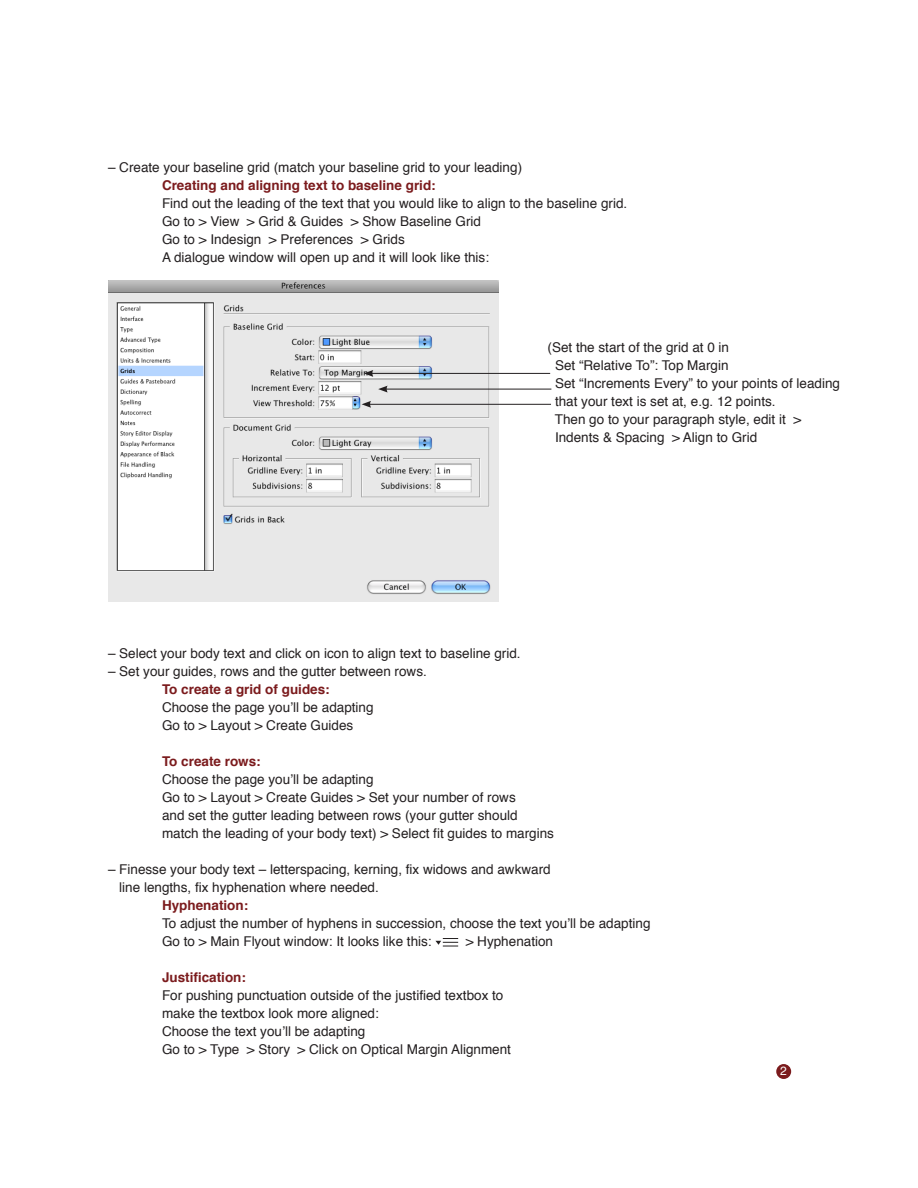
<style>
.page{position:relative;width:918px;height:1188px;background:#fff}
.page>*{position:absolute;margin:0;border:0;box-sizing:border-box;transform-origin:0 0}
.t1{font:13.5px/18px "Helvetica";color:#231f20}
.t2{font:700 13.5px "Helvetica";color:#7b1b1d}
.t3{font:12px "Helvetica";color:#fff}
</style>
<div class="page">
<div style="left:776px;top:1064px;width:15px;height:15px;background:#7b1b1d;border-radius:50%"></div>
<img style="left:108px;top:280px;width:390px;height:322px">
<svg style="left:435px;top:938px;width:23px;height:9px"></svg>
<hr style="left:371px;top:373px;width:179px;height:1px;background:#231f20">
<svg style="left:364px;top:370px;width:9px;height:7px"></svg>
<hr style="left:385px;top:389px;width:166px;height:1px;background:#231f20">
<svg style="left:378px;top:386px;width:10px;height:7px"></svg>
<hr style="left:369px;top:404px;width:182px;height:1px;background:#231f20">
<svg style="left:362px;top:401px;width:9px;height:7px"></svg>
<p class="t1" style="left:108px;top:158px;width:416px">– Create your baseline grid (match your baseline grid to your leading)</p>
<p class="t2" style="left:162px;top:173px;width:275px">Creating and aligning text to baseline grid:</p>
<p class="t1" style="left:162px;top:194px;width:467px">Find out the leading of the text that you would like to align to the baseline grid.<br>Go to &gt; View &gt; Grid &amp; Guides &gt; Show Baseline Grid<br>Go to &gt; Indesign &gt; Preferences &gt; Grids<br>A dialogue window will open up and it will look like this:</p>
<p class="t1" style="left:555px;top:338px;width:287px;text-indent:-7px">(Set the start of the grid at 0 in<br>Set “Relative To”: Top Margin<br>Set “Increments Every” to your points of leading that your text is set at, e.g. 12 points.<br>Then go to your paragraph style, edit it &gt; Indents &amp; Spacing &gt; Align to Grid</p>
<p class="t1" style="left:108px;top:644px;width:414px">– Select your body text and click on icon to align text to baseline grid.</p>
<p class="t1" style="left:108px;top:662px;width:320px">– Set your guides, rows and the gutter between rows.</p>
<p class="t2" style="left:162px;top:677px;width:169px">To create a grid of guides:</p>
<p class="t1" style="left:162px;top:698px;width:213px">Choose the page you’ll be adapting<br>Go to &gt; Layout &gt; Create Guides</p>
<p class="t2" style="left:162px;top:749px;width:100px">To create rows:</p>
<p class="t1" style="left:162px;top:770px;width:394px">Choose the page you’ll be adapting<br>Go to &gt; Layout &gt; Create Guides &gt; Set your number of rows<br>and set the gutter leading between rows (your gutter should match the leading of your body text) &gt; Select fit guides to margins</p>
<p class="t1" style="left:119px;top:860px;width:433px;text-indent:-11px">– Finesse your body text – letterspacing, kerning, fix widows and awkward line lengths, fix hyphenation where needed.</p>
<p class="t2" style="left:162px;top:893px;width:88px">Hyphenation:</p>
<p class="t1" style="left:162px;top:914px;width:490px">To adjust the number of hyphens in succession, choose the text you’ll be adapting<br>Go to &gt; Main Flyout window: It looks like this:</p>
<p class="t1" style="left:466px;top:932px;width:89px">&gt; Hyphenation</p>
<p class="t2" style="left:162px;top:965px;width:86px">Justification:</p>
<p class="t1" style="left:162px;top:986px;width:351px">For pushing punctuation outside of the justified textbox to make the textbox look more aligned:<br>Choose the text you’ll be adapting<br>Go to &gt; Type &gt; Story &gt; Click on Optical Margin Alignment</p>
<p class="t3" style="left:780px;top:1061px;width:8px">2</p>
</div>
